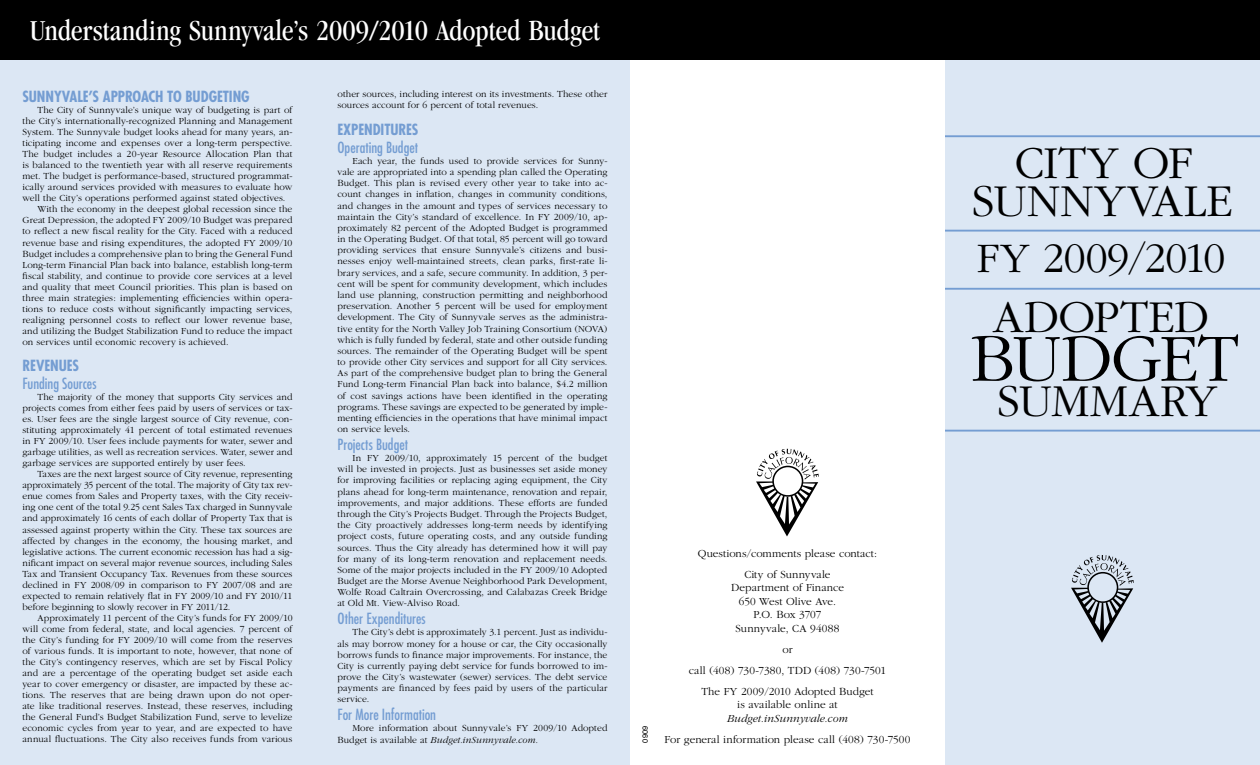
<style>
.page{position:relative;width:1260px;height:765px;background:#fff}
.page>*{position:absolute;margin:0;border:0;box-sizing:border-box;transform-origin:0 0}
.t1{font:300 70px "Garamond";letter-spacing:-.025em;color:#000}
.t2{font:300 47.5px/37.5px "Garamond";color:#000;text-align:center}
.t3{font:300 43.75px "Garamond";letter-spacing:-.01em;color:#000}
.t4{font:condensed 30px "Garamond";color:#fff}
.t5{font:condensed 15px "Futura";color:#749dd2}
.t6{font:700 condensed 15px "Futura";letter-spacing:-.005em;color:#749dd2}
.t7{font:300 11.25px/21px "Garamond";letter-spacing:.005em;color:#000;text-align:center}
.t8{font:italic 300 11.25px "Garamond";letter-spacing:.005em;color:#000}
.t9{font:300 9.75px/11.1px "Garamond";letter-spacing:.01em;color:#000;text-align:justify}
.t10{font:7.5px "Helvetica";color:#000}
.s1{font-style:italic}
</style>
<div class="page">
<div style="left:0;top:60px;width:630px;height:705px;background:#dce7f4"></div>
<div style="left:0;top:0;width:1260px;height:60px;background:#000"></div>
<div style="left:945px;top:60px;width:315px;height:705px;background:#dce7f4"></div>
<hr style="left:945px;top:230px;width:315px;height:2px;background:#749dd2">
<hr style="left:945px;top:135px;width:315px;height:2px;background:#749dd2">
<hr style="left:945px;top:288px;width:315px;height:2px;background:#749dd2">
<hr style="left:945px;top:430px;width:315px;height:2px;background:#749dd2">
<svg style="left:1071px;top:555px;width:63px;height:88px"></svg>
<svg style="left:756px;top:449px;width:63px;height:87px"></svg>
<h3 class="t4" style="left:30px;top:14px;width:571px">Understanding Sunnyvale’s 2009/2010 Adopted Budget</h3>
<h3 class="t6" style="left:22px;top:87px;width:229px">SUNNYVALE’S APPROACH TO BUDGETING</h3>
<p class="t9" style="left:38px;top:105px;width:257px">The City of Sunnyvale’s unique way of budgeting is part of</p>
<p class="t9" style="left:23px;top:116px;width:271px">the City’s internationally-recognized Planning and Management</p>
<p class="t9" style="left:23px;top:127px;width:272px">System. The Sunnyvale budget looks ahead for many years, an-</p>
<p class="t9" style="left:23px;top:138px;width:271px">ticipating income and expenses over a long-term perspective.</p>
<p class="t9" style="left:23px;top:149px;width:271px">The budget includes a 20-year Resource Allocation Plan that</p>
<p class="t9" style="left:23px;top:160px;width:271px">is balanced to the twentieth year with all reserve requirements</p>
<p class="t9" style="left:23px;top:171px;width:272px">met. The budget is performance-based, structured programmat-</p>
<p class="t9" style="left:23px;top:182px;width:271px">ically around services provided with measures to evaluate how</p>
<p class="t9" style="left:23px;top:193px;width:264px">well the City’s operations performed against stated objectives.</p>
<p class="t9" style="left:37px;top:204px;width:256px">With the economy in the deepest global recession since the</p>
<p class="t9" style="left:23px;top:215px;width:271px">Great Depression, the adopted FY 2009/10 Budget was prepared</p>
<p class="t9" style="left:23px;top:226px;width:271px">to reflect a new fiscal reality for the City. Faced with a reduced</p>
<p class="t9" style="left:23px;top:237px;width:272px">revenue base and rising expenditures, the adopted FY 2009/10</p>
<p class="t9" style="left:23px;top:248px;width:271px">Budget includes a comprehensive plan to bring the General Fund</p>
<p class="t9" style="left:23px;top:259px;width:271px">Long-term Financial Plan back into balance, establish long-term</p>
<p class="t9" style="left:23px;top:270px;width:271px">fiscal stability, and continue to provide core services at a level</p>
<p class="t9" style="left:23px;top:281px;width:271px">and quality that meet Council priorities. This plan is based on</p>
<p class="t9" style="left:23px;top:292px;width:272px">three main strategies: implementing efficiencies within opera-</p>
<p class="t9" style="left:23px;top:303px;width:271px">tions to reduce costs without significantly impacting services,</p>
<p class="t9" style="left:23px;top:314px;width:271px">realigning personnel costs to reflect our lower revenue base,</p>
<p class="t9" style="left:23px;top:325px;width:271px">and utilizing the Budget Stabilization Fund to reduce the impact</p>
<p class="t9" style="left:23px;top:336px;width:208px">on services until economic recovery is achieved.</p>
<h3 class="t6" style="left:22px;top:356px;width:58px">REVENUES</h3>
<h3 class="t5" style="left:22px;top:374px;width:76px">Funding Sources</h3>
<p class="t9" style="left:23px;top:392px;width:272px;text-indent:15px">The majority of the money that supports City services and projects comes from either fees paid by users of services or tax&shy;es. User fees are the single largest source of City revenue, con&shy;stituting approximately 41 percent of total estimated revenues in FY 2009/10. User fees include payments for water, sewer and garbage utilities, as well as recreation services. Water, sewer and garbage services are supported entirely by user fees.</p>
<p class="t9" style="left:23px;top:469px;width:272px;text-indent:15px">Taxes are the next largest source of City revenue, representing approximately 35 percent of the total. The majority of City tax rev&shy;enue comes from Sales and Property taxes, with the City receiv&shy;ing one cent of the total 9.25 cent Sales Tax charged in Sunnyvale and approximately 16 cents of each dollar of Property Tax that is assessed against property within the City. These tax sources are affected by changes in the economy, the housing market, and legislative actions. The current economic recession has had a sig&shy;nificant impact on several major revenue sources, including Sales Tax and Transient Occupancy Tax. Revenues from these sources declined in FY 2008/09 in comparison to FY 2007/08 and are expected to remain relatively flat in FY 2009/10 and FY 2010/11 before beginning to slowly recover in FY 2011/12.</p>
<p class="t9" style="left:23px;top:612px;width:272px;text-indent:15px">Approximately 11 percent of the City’s funds for FY 2009/10 will come from federal, state, and local agencies. 7 percent of the City’s funding for FY 2009/10 will come from the reserves of various funds. It is important to note, however, that none of the City’s contingency reserves, which are set by Fiscal Policy and are a percentage of the operating budget set aside each year to cover emergency or disaster, are impacted by these ac&shy;tions. The reserves that are being drawn upon do not oper&shy;ate like traditional reserves. Instead, these reserves, including the General Fund’s Budget Stabilization Fund, serve to levelize economic cycles from year to year, and are expected to have annual fluctuations. The City also receives funds from various</p>
<p class="t9" style="left:338px;top:89px;width:271px">other sources, including interest on its investments. These other sources account for 6 percent of total revenues.</p>
<h3 class="t6" style="left:338px;top:120px;width:82px">EXPENDITURES</h3>
<h3 class="t5" style="left:338px;top:138px;width:82px">Operating Budget</h3>
<p class="t9" style="left:338px;top:155px;width:272px;text-indent:15px">Each year, the funds used to provide services for Sunny&shy;vale are appropriated into a spending plan called the Operating Budget. This plan is revised every other year to take into ac&shy;count changes in inflation, changes in community conditions, and changes in the amount and types of services necessary to maintain the City’s standard of excellence. In FY 2009/10, ap&shy;proximately 82 percent of the Adopted Budget is programmed in the Operating Budget. Of that total, 85 percent will go toward providing services that ensure Sunnyvale’s citizens and busi&shy;nesses enjoy well-maintained streets, clean parks, first-rate li&shy;brary services, and a safe, secure community. In addition, 3 per&shy;cent will be spent for community development, which includes land use planning, construction permitting and neighborhood preservation. Another 5 percent will be used for employment development. The City of Sunnyvale serves as the administra&shy;tive entity for the North Valley Job Training Consortium (NOVA) which is fully funded by federal, state and other outside funding sources. The remainder of the Operating Budget will be spent to provide other City services and support for all City services.<br>As part of the comprehensive budget plan to bring the General Fund Long-term Financial Plan back into balance, $4.2 million of cost savings actions have been identified in the operating programs. These savings are expected to be generated by imple&shy;menting efficiencies in the operations that have minimal impact on service levels.</p>
<h3 class="t5" style="left:338px;top:435px;width:72px">Projects Budget</h3>
<p class="t9" style="left:338px;top:453px;width:272px;text-indent:15px">In FY 2009/10, approximately 15 percent of the budget will be invested in projects. Just as businesses set aside money for improving facilities or replacing aging equipment, the City plans ahead for long-term maintenance, renovation and repair, improvements, and major additions. These efforts are funded through the City’s Projects Budget. Through the Projects Budget, the City proactively addresses long-term needs by identifying project costs, future operating costs, and any outside funding sources. Thus the City already has determined how it will pay for many of its long-term renovation and replacement needs.<br>Some of the major projects included in the FY 2009/10 Adopted Budget are the Morse Avenue Neighborhood Park Development, Wolfe Road Caltrain Overcrossing, and Calabazas Creek Bridge at Old Mt. View-Alviso Road.</p>
<h3 class="t5" style="left:338px;top:609px;width:90px">Other Expenditures</h3>
<p class="t9" style="left:338px;top:627px;width:272px;text-indent:15px">The City’s debt is approximately 3.1 percent. Just as individu&shy;als may borrow money for a house or car, the City occasionally borrows funds to finance major improvements. For instance, the City is currently paying debt service for funds borrowed to im&shy;prove the City’s wastewater (sewer) services. The debt service payments are financed by fees paid by users of the particular service.</p>
<h3 class="t5" style="left:338px;top:705px;width:100px">For More Information</h3>
<p class="t9" style="left:338px;top:723px;width:271px;text-indent:15px">More information about Sunnyvale’s FY 2009/10 Adopted<br>Budget is available at <span class="s1">Budget.inSunnyvale.com.</span></p>
<p class="t7" style="left:698px;top:543px;width:181px">Questions/comments please contact:<br>City of Sunnyvale</p>
<p class="t7" style="left:731px;top:581px;width:114px;line-height:13.5px">Department of Finance<br>650 West Olive Ave.<br>P.O. Box 3707<br>Sunnyvale, CA 94088</p>
<p class="t7" style="left:689px;top:639px;width:199px">or<br>call (408) 730-7380, TDD (408) 730-7501<br>The FY 2009/2010 Adopted Budget</p>
<p class="t7" style="left:737px;top:694px;width:102px">is available online at</p>
<p class="t8" style="left:727px;top:712px;width:122px">Budget.inSunnyvale.com</p>
<p class="t10" style="left:639px;top:742px;width:18px;rotate:-90deg">0909</p>
<p class="t7" style="left:665px;top:729px;width:247px">For general information please call (408) 730-7500</p>
<h2 class="t2" style="left:972px;top:145px;width:263px">CITY OF<br>SUNNYVALE</h2>
<h3 class="t3" style="left:977px;top:235px;width:250px">FY 2009/2010</h3>
<h2 class="t2" style="left:993px;top:299px;width:218px">ADOPTED</h2>
<h1 class="t1" style="left:970px;top:322px;width:270px">BUDGET</h1>
<h2 class="t2" style="left:997px;top:383px;width:221px">SUMMARY</h2>
</div>
